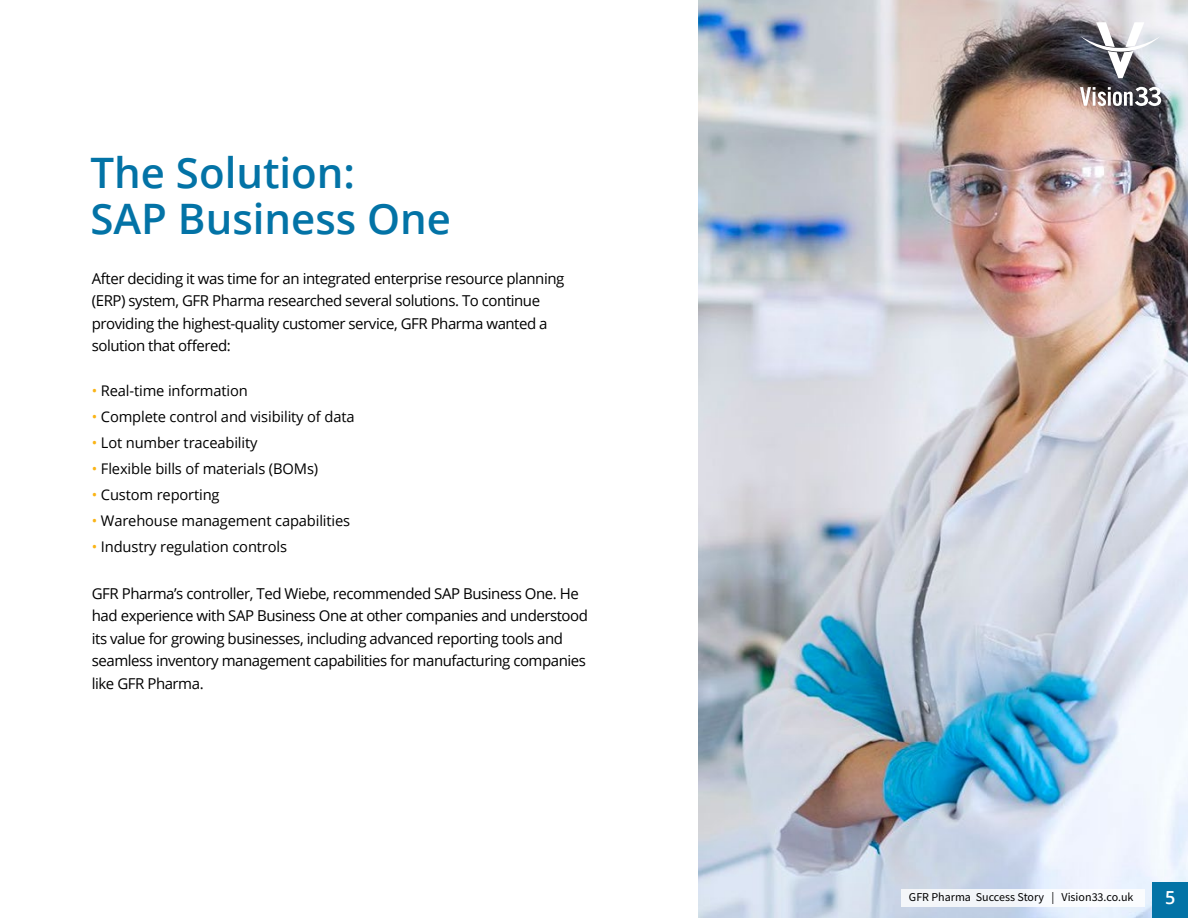
<style>
.page{position:relative;width:1188px;height:918px;background:#fff}
.page>*{position:absolute;margin:0;border:0;box-sizing:border-box;transform-origin:0 0}
.t1{font:600 42px/46.5px "Open Sans";color:#0373a6}
.t2{font:600 18px "Open Sans";color:#fff}
.t3{font:15px/22.5px "Open Sans";letter-spacing:-.03em;color:#000}
.t4{font:14.7px "Open Sans";letter-spacing:-.01em;color:#000}
.t5{font:12px "Source Sans Pro";color:#000}
.s1{color:#fab416}
</style>
<div class="page">
<img style="left:699px;top:0;width:489px;height:918px">
<svg style="left:1080px;top:22px;width:80px;height:56px"></svg>
<svg style="left:1080px;top:87px;width:81px;height:19px"></svg>
<div style="left:1152px;top:882px;width:36px;height:36px;background:#0373a6"></div>
<div style="left:902px;top:889px;width:243px;height:18px;background:#f5f7fb"></div>
<h1 class="t1" style="left:90px;top:148px;width:362px">The Solution:<br>SAP Business One</h1>
<p class="t3" style="left:92px;top:266px;width:474px">After deciding it was time for an integrated enterprise resource planning (ERP) system, GFR Pharma researched several solutions. To continue providing the highest-quality customer service, GFR Pharma wanted a solution that offered:</p>
<p class="t4" style="left:92px;top:381px;width:157px"><span class="s1">•</span> Real-time information</p>
<p class="t4" style="left:92px;top:407px;width:264px"><span class="s1">•</span> Complete control and visibility of data</p>
<p class="t4" style="left:92px;top:433px;width:167px"><span class="s1">•</span> Lot number traceability</p>
<p class="t4" style="left:92px;top:459px;width:228px"><span class="s1">•</span> Flexible bills of materials (BOMs)</p>
<p class="t4" style="left:92px;top:485px;width:129px"><span class="s1">•</span> Custom reporting</p>
<p class="t4" style="left:92px;top:511px;width:260px"><span class="s1">•</span> Warehouse management capabilities</p>
<p class="t4" style="left:92px;top:537px;width:197px"><span class="s1">•</span> Industry regulation controls</p>
<p class="t3" style="left:92px;top:582px;width:498px">GFR Pharma’s controller, Ted Wiebe, recommended SAP Business One. He had experience with SAP Business One at other companies and understood its value for growing businesses, including advanced reporting tools and seamless inventory management capabilities for manufacturing companies like GFR Pharma.</p>
<p class="t5" style="left:909px;top:889px;width:226px">GFR Pharma Success Story | Vision33.co.uk</p>
<p class="t2" style="left:1165px;top:885px;width:12px">5</p>
</div>
